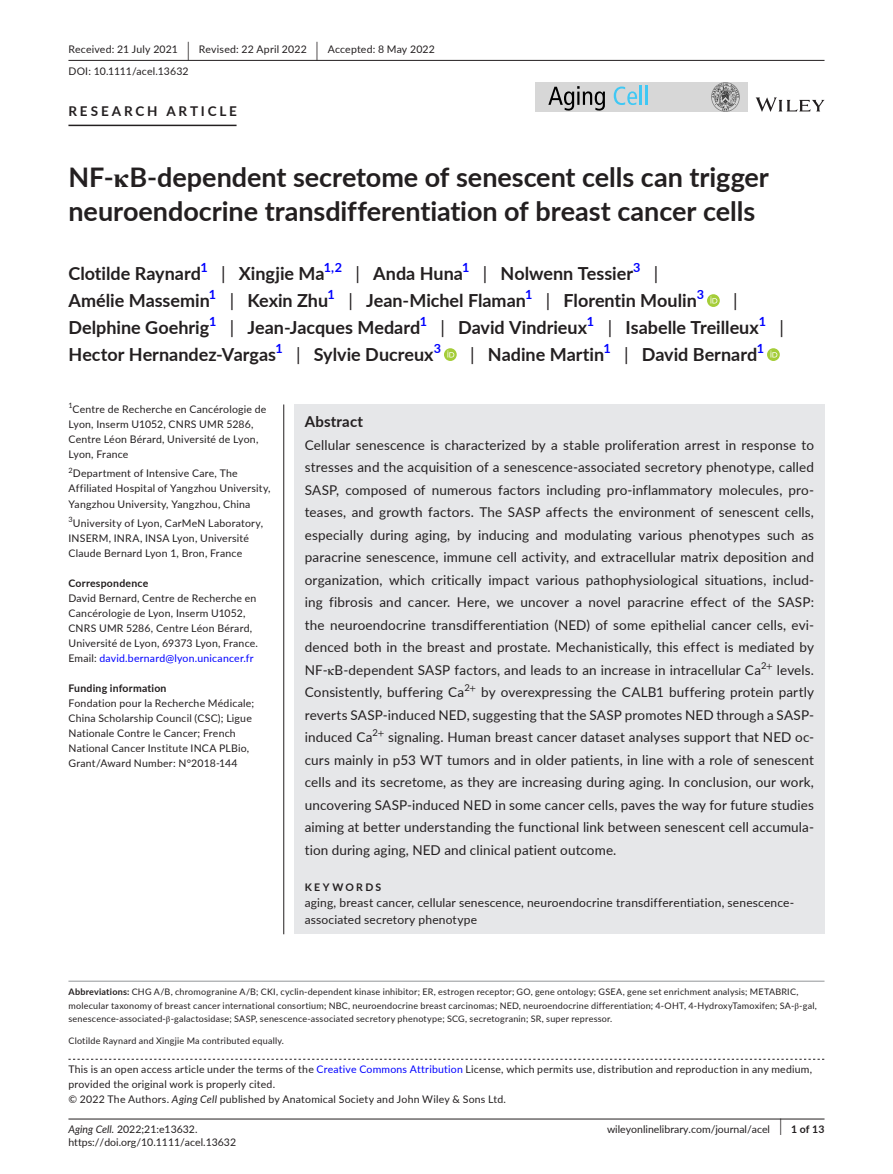
<style>
.page{position:relative;width:893px;height:1174px;background:#fff}
.page>*{position:absolute;margin:0;border:0;box-sizing:border-box;transform-origin:0 0}
.t1{font:700 27px/34.5px "Lato";color:#231f20}
.t2{font:700 18px "Lato";color:#231f20}
.t3{font:18px "Lato";color:#231f20}
.t4{font:700 15px "Lato";letter-spacing:.015em;color:#231f20}
.t5{font:13.5px/22.5px "Lato";letter-spacing:.01em;color:#231f20;text-align:justify}
.t6{font:700 13.5px "Lato";letter-spacing:.21em;color:#231f20}
.t7{font:700 12.6px "Lato";color:#00f}
.t8{font:12px/16.5px "Lato";letter-spacing:.015em;color:#231f20}
.t9{font:10.5px/15px "Lato";letter-spacing:.02em;color:#231f20}
.t10{font:10.5px "Lato";color:#231f20}
.t11{font:700 10.5px "Lato";letter-spacing:.02em;color:#231f20}
.t12{font:700 10.5px "Lato";letter-spacing:.22em;color:#231f20}
.t13{font:9.45px "Lato";color:#231f20}
.t14{font:9px/13.5px "Lato";letter-spacing:.025em;color:#231f20}
.s1{font-size:19.65px}
.s2{font-family:"STIX"}
.s3{font-weight:400}
.s4{color:#00f}
.s5{font-weight:700}
.s6{font-style:italic}
.s7{font-weight:400;font-size:17.4px}
</style>
<div class="page">
<hr style="left:68px;top:1118px;width:756px;height:1px;background:#231f20">
<svg style="left:756px;top:97px;width:68px;height:15px"></svg>
<div style="left:536px;top:82px;width:212px;height:30px;background:#d7d7d7"></div>
<svg style="left:548px;top:86px;width:57px;height:25px"></svg>
<svg style="left:614px;top:87px;width:23px;height:18px"></svg>
<hr style="left:640px;top:85px;width:2px;height:20px;background:#40c8f4">
<hr style="left:645px;top:85px;width:3px;height:20px;background:#40c8f4">
<img style="left:711px;top:83px;width:29px;height:28px">
<hr style="left:68px;top:60px;width:756px;height:1px;background:#231f20">
<hr style="left:68px;top:125px;width:169px;height:1px;background:#231f20">
<svg style="left:707px;top:294px;width:13px;height:13px"></svg>
<svg style="left:710px;top:296px;width:7px;height:7px"></svg>
<svg style="left:444px;top:348px;width:13px;height:13px"></svg>
<svg style="left:447px;top:350px;width:7px;height:7px"></svg>
<svg style="left:767px;top:348px;width:13px;height:13px"></svg>
<svg style="left:770px;top:350px;width:7px;height:7px"></svg>
<div style="left:294px;top:404px;width:530px;height:530px;background:#e6e7e9"></div>
<hr style="left:283px;top:404px;width:1px;height:530px;background:#231f20">
<svg style="left:68px;top:1058px;width:756px;height:1px"></svg>
<hr style="left:68px;top:980px;width:756px;height:1px;background:#939598">
<p class="t9" style="left:68px;top:38px;width:368px;line-height:21.8px">Received: 21 July 2021 <span class="s1">|</span> Revised: 22 April 2022 <span class="s1">|</span> Accepted: 8 May 2022<br>DOI: 10.1111/acel.13632</p>
<p class="t6" style="left:68px;top:101px;width:170px">RESEARCH ARTICLE</p>
<h1 class="t1" style="left:68px;top:159px;width:702px">NF-<span class="s2">κ</span>B-dependent secretome of senescent cells can trigger neuroendocrine transdifferentiation of breast cancer cells</h1>
<h2 class="t2" style="left:68px;top:260px;width:134px">Clotilde Raynard</h2>
<p class="t7" style="left:200px;top:258px;width:9px">1</p>
<h2 class="t2" style="left:221px;top:260px;width:105px"><span class="s3">|</span> Xingjie Ma</h2>
<p class="t7" style="left:324px;top:258px;width:20px">1,2</p>
<h2 class="t2" style="left:356px;top:260px;width:109px"><span class="s3">|</span> Anda Huna</h2>
<p class="t7" style="left:462px;top:258px;width:9px">1</p>
<h2 class="t2" style="left:483px;top:260px;width:152px"><span class="s3">|</span> Nolwenn Tessier</h2>
<p class="t7" style="left:633px;top:258px;width:9px">3</p>
<h2 class="t3" style="left:654px;top:260px;width:6px">|</h2>
<h2 class="t2" style="left:68px;top:287px;width:143px">Amélie Massemin</h2>
<p class="t7" style="left:209px;top:285px;width:9px">1</p>
<h2 class="t2" style="left:230px;top:287px;width:100px"><span class="s3">|</span> Kexin Zhu</h2>
<p class="t7" style="left:328px;top:285px;width:9px">1</p>
<h2 class="t2" style="left:348px;top:287px;width:179px"><span class="s3">|</span> Jean-Michel Flaman</h2>
<p class="t7" style="left:525px;top:285px;width:9px">1</p>
<h2 class="t2" style="left:546px;top:287px;width:152px"><span class="s3">|</span> Florentin Moulin</h2>
<p class="t7" style="left:697px;top:285px;width:9px">3</p>
<h2 class="t3" style="left:733px;top:287px;width:6px">|</h2>
<h2 class="t2" style="left:68px;top:314px;width:142px">Delphine Goehrig</h2>
<p class="t7" style="left:209px;top:312px;width:9px">1</p>
<h2 class="t2" style="left:230px;top:314px;width:192px"><span class="s3">|</span> Jean-Jacques Medard</h2>
<p class="t7" style="left:420px;top:312px;width:9px">1</p>
<h2 class="t2" style="left:440px;top:314px;width:148px"><span class="s3">|</span> David Vindrieux</h2>
<p class="t7" style="left:587px;top:312px;width:9px">1</p>
<h2 class="t2" style="left:608px;top:314px;width:153px"><span class="s3">|</span> Isabelle Treilleux</h2>
<p class="t7" style="left:759px;top:312px;width:9px">1</p>
<h2 class="t3" style="left:779px;top:314px;width:6px">|</h2>
<h2 class="t2" style="left:68px;top:341px;width:209px">Hector Hernandez-Vargas</h2>
<p class="t7" style="left:275px;top:339px;width:9px">1</p>
<h2 class="t2" style="left:296px;top:341px;width:139px"><span class="s3">|</span> Sylvie Ducreux</h2>
<p class="t7" style="left:434px;top:339px;width:9px">3</p>
<h2 class="t2" style="left:470px;top:341px;width:136px"><span class="s3">|</span> Nadine Martin</h2>
<p class="t7" style="left:603px;top:339px;width:9px">1</p>
<h2 class="t2" style="left:624px;top:341px;width:134px"><span class="s3">|</span> David Bernard</h2>
<p class="t7" style="left:757px;top:339px;width:9px">1</p>
<p class="t9" style="left:68px;top:401px;width:199px"><sup>1</sup>Centre de Recherche en Cancérologie de<br>Lyon, Inserm U1052, CNRS UMR 5286,<br>Centre Léon Bérard, Université de Lyon,<br>Lyon, France</p>
<p class="t9" style="left:68px;top:466px;width:204px"><sup>2</sup>Department of Intensive Care, The<br>Affiliated Hospital of Yangzhou University,<br>Yangzhou University, Yangzhou, China</p>
<p class="t9" style="left:68px;top:515px;width:196px"><sup>3</sup>University of Lyon, CarMeN Laboratory,<br>INSERM, INRA, INSA Lyon, Université<br>Claude Bernard Lyon 1, Bron, France</p>
<p class="t11" style="left:68px;top:575px;width:81px">Correspondence</p>
<p class="t9" style="left:68px;top:590px;width:191px">David Bernard, Centre de Recherche en Cancérologie de Lyon, Inserm U1052, CNRS UMR 5286, Centre Léon Bérard, Université de Lyon, 69373 Lyon, France.<br>Email: <span class="s4">david.bernard@lyon.unicancer.fr</span></p>
<p class="t11" style="left:68px;top:680px;width:100px">Funding information</p>
<p class="t9" style="left:68px;top:695px;width:187px">Fondation pour la Recherche Médicale; China Scholarship Council (CSC); Ligue Nationale Contre le Cancer; French National Cancer Institute INCA PLBio, Grant/Award Number: N°2018-144</p>
<p class="t4" style="left:305px;top:410px;width:60px">Abstract</p>
<p class="t5" style="left:305px;top:433px;width:511px">Cellular senescence is characterized by a stable proliferation arrest in response to stresses and the acquisition of a senescence-associated secretory phenotype, called SASP, composed of numerous factors including pro-inflammatory molecules, pro&shy;teases, and growth factors. The SASP affects the environment of senescent cells, especially during aging, by inducing and modulating various phenotypes such as paracrine senescence, immune cell activity, and extracellular matrix deposition and organization, which critically impact various pathophysiological situations, includ&shy;ing fibrosis and cancer. Here, we uncover a novel paracrine effect of the SASP: the neuroendocrine transdifferentiation (NED) of some epithelial cancer cells, evi&shy;denced both in the breast and prostate. Mechanistically, this effect is mediated by NF-<span class="s2">κ</span>B-dependent SASP factors, and leads to an increase in intracellular Ca</p>
<p class="t13" style="left:761px;top:658px;width:13px">2<span class="s2">+</span></p>
<p class="t5" style="left:777px;top:658px;width:39px">levels.</p>
<p class="t5" style="left:305px;top:680px;width:161px">Consistently, buffering Ca</p>
<p class="t13" style="left:464px;top:681px;width:13px">2<span class="s2">+</span></p>
<p class="t5" style="left:305px;top:680px;width:511px;text-indent:176px">by overexpressing the CALB1 buffering protein partly reverts SASP-induced NED, suggesting that the SASP promotes NED through a SASP&shy;induced Ca</p>
<p class="t13" style="left:373px;top:726px;width:13px">2<span class="s2">+</span></p>
<p class="t5" style="left:305px;top:725px;width:511px;text-indent:83px">signaling. Human breast cancer dataset analyses support that NED oc&shy;curs mainly in p53 WT tumors and in older patients, in line with a role of senescent cells and its secretome, as they are increasing during aging. In conclusion, our work, uncovering SASP-induced NED in some cancer cells, paves the way for future studies aiming at better understanding the functional link between senescent cell accumula&shy;tion during aging, NED and clinical patient outcome.</p>
<p class="t12" style="left:305px;top:879px;width:78px">KEYWORDS</p>
<p class="t8" style="left:305px;top:894px;width:491px">aging, breast cancer, cellular senescence, neuroendocrine transdifferentiation, senescence&shy;associated secretory phenotype</p>
<p class="t14" style="left:68px;top:984px;width:750px"><span class="s5">Abbreviations:</span> CHG A/B, chromogranine A/B; CKI, cyclin-dependent kinase inhibitor; ER, estrogen receptor; GO, gene ontology; GSEA, gene set enrichment analysis; METABRIC, molecular taxonomy of breast cancer international consortium; NBC, neuroendocrine breast carcinomas; NED, neuroendocrine differentiation; 4-OHT, 4-HydroxyTamoxifen; SA-<span class="s2">β</span>-gal, senescence-associated-<span class="s2">β</span>-galactosidase; SASP, senescence-associated secretory phenotype; SCG, secretogranin; SR, super repressor.</p>
<p class="t14" style="left:68px;top:1033px;width:217px">Clotilde Raynard and Xingjie Ma contributed equally.</p>
<p class="t9" style="left:68px;top:1061px;width:745px">This is an open access article under the terms of the <span class="s4">Creative Commons Attribution</span> License, which permits use, distribution and reproduction in any medium, provided the original work is properly cited.<br>© 2022 The Authors. <span class="s6">Aging Cell</span> published by Anatomical Society and John Wiley &amp; Sons Ltd.</p>
<p class="t10" style="left:68px;top:1121px;width:131px"><span class="s6">Aging Cell.</span> 2022;21:e13632.</p>
<p class="t11" style="left:779px;top:1121px;width:46px"><span class="s7">|</span> 1 of 13</p>
<p class="t10" style="left:68px;top:1135px;width:169px">https://doi.org/10.1111/acel.13632</p>
<p class="t10" style="left:607px;top:1121px;width:165px">wileyonlinelibrary.com/journal/acel</p>
</div>
